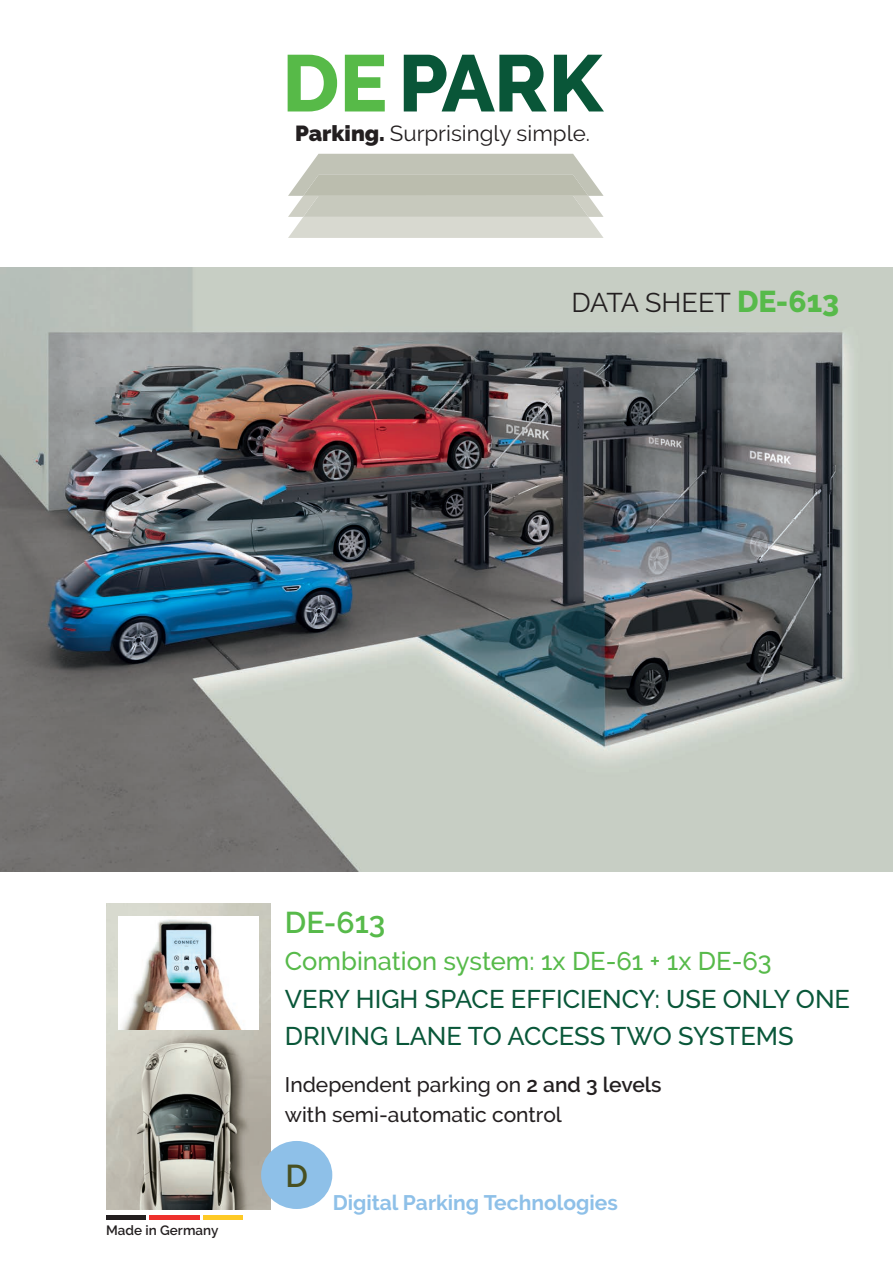
<style>
.page{position:relative;width:893px;height:1263px;background:#fff}
.page>*{position:absolute;margin:0;border:0;box-sizing:border-box;transform-origin:0 0}
.t1{font:600 31.5px "Raleway";color:#485021}
.t2{font:600 30px "Raleway";color:#57ba4a}
.t3{font:27px "Raleway";color:#231f20}
.t4{font:500 25.5px/37.5px "Raleway";color:#095739}
.t5{font:500 25.5px "Raleway";color:#57ba4a}
.t6{font:21.75px "Raleway";color:#231f20}
.t7{font:500 21px/30px "Raleway";color:#231f20}
.t8{font:700 21px "Raleway";color:#8ec0e8}
.t9{font:600 13.5px "Raleway";color:#231f20}
.s1{font-weight:900}
.s2{font-weight:800;font-size:30px;color:#57ba4a}
.s3{font-weight:600}
</style>
<div class="page">
<img style="left:0;top:268px;width:893px;height:604px">
<svg style="left:288px;top:154px;width:316px;height:84px;background:#cbcdc2"></svg>
<svg style="left:554px;top:55px;width:50px;height:56px"></svg>
<svg style="left:404px;top:55px;width:143px;height:56px"></svg>
<svg style="left:345px;top:55px;width:40px;height:56px"></svg>
<svg style="left:288px;top:55px;width:49px;height:56px"></svg>
<img style="left:106px;top:904px;width:164px;height:305px">
<img style="left:118px;top:916px;width:140px;height:113px">
<div style="left:261px;top:1141px;width:71px;height:68px;background:#8ec0e8;border-radius:50%"></div>
<hr style="left:106px;top:1215px;width:39px;height:4px;background:#231f20">
<hr style="left:149px;top:1215px;width:50px;height:4px;background:#ee302d">
<hr style="left:203px;top:1215px;width:39px;height:4px;background:#feca26">
<p class="t6" style="left:295px;top:120px;width:297px"><span class="s1">Parking.</span> Surprisingly simple.</p>
<p class="t3" style="left:571px;top:287px;width:269px">DATA SHEET <span class="s2">DE-613</span></p>
<p class="t9" style="left:106px;top:1222px;width:114px">Made in Germany</p>
<p class="t2" style="left:285px;top:905px;width:102px">DE-613</p>
<p class="t5" style="left:285px;top:946px;width:488px">Combination system: 1x DE-61 + 1x DE-63</p>
<p class="t4" style="left:285px;top:980px;width:567px">VERY HIGH SPACE EFFICIENCY: USE ONLY ONE<br>DRIVING LANE TO ACCESS TWO SYSTEMS</p>
<p class="t7" style="left:285px;top:1070px;width:378px">Independent parking on <span class="s3">2 and 3 levels </span>with semi-automatic control</p>
<p class="t1" style="left:286px;top:1157px;width:24px">D</p>
<p class="t8" style="left:333px;top:1190px;width:287px">Digital Parking Technologies</p>
</div>
